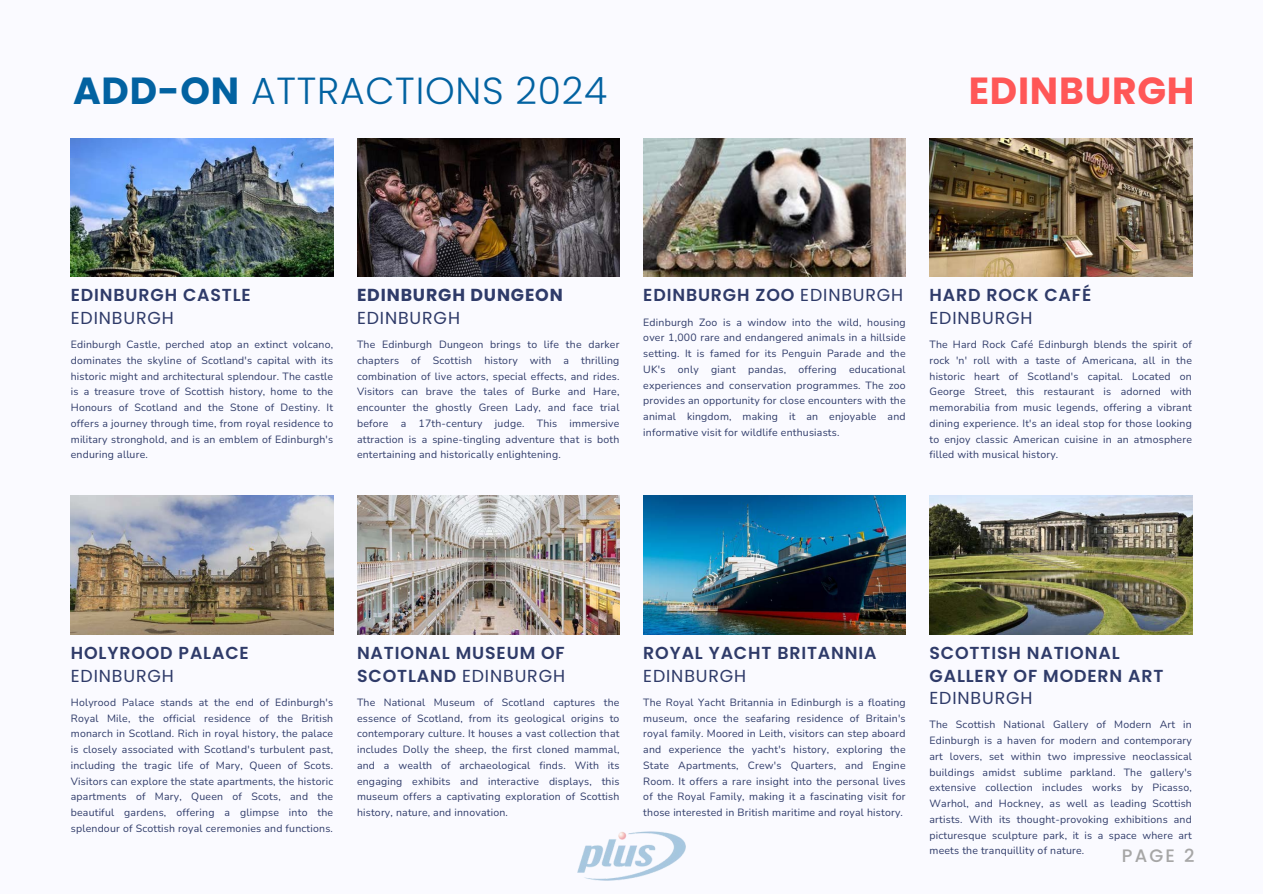
<style>
.page{position:relative;width:1263px;height:894px;background:#fff}
.page>*{position:absolute;margin:0;border:0;box-sizing:border-box;transform-origin:0 0}
.t1{font:300 37.65px "Poppins";letter-spacing:.02em;color:#0262a1}
.t2{font:700 37.65px "Poppins";letter-spacing:.02em;color:#ff5757}
.t3{font:500 18px "Poppins";color:#a6a6a6}
.t4{font:600 17.4px/22.5px "Poppins";letter-spacing:.05em;color:#2f3b69}
.t5{font:700 17.4px/22.5px "Poppins";letter-spacing:.05em;color:#2f3b69}
.t6{font:10.5px/15.8px "Nunito";letter-spacing:.02em;color:#2f3b69;text-align:justify}
.s1{font-weight:700}
.s2{font-weight:400}
</style>
<div class="page">
<div style="left:0;top:0;width:1263px;height:893px;background:#fafaff"></div>
<img style="left:577px;top:831px;width:108px;height:50px">
<img style="left:71px;top:138px;width:262px;height:139px">
<img style="left:643px;top:138px;width:263px;height:139px">
<img style="left:929px;top:138px;width:263px;height:139px">
<img style="left:71px;top:496px;width:262px;height:138px">
<img style="left:357px;top:496px;width:263px;height:138px">
<img style="left:643px;top:496px;width:263px;height:138px">
<img style="left:929px;top:496px;width:263px;height:138px">
<img style="left:357px;top:138px;width:263px;height:139px">
<p class="t1" style="left:73px;top:64px;width:536px"><span class="s1">ADD-ON</span> ATTRACTIONS 2024</p>
<p class="t2" style="left:969px;top:64px;width:227px">EDINBURGH</p>
<p class="t4" style="left:71px;top:284px;width:182px">EDINBURGH CASTLE<br><span class="s2">EDINBURGH</span></p>
<p class="t6" style="left:71px;top:336px;width:264px">Edinburgh Castle, perched atop an extinct volcano, dominates the skyline of Scotland's capital with its historic might and architectural splendour. The castle is a treasure trove of Scottish history, home to the Honours of Scotland and the Stone of Destiny. It offers a journey through time, from royal residence to military stronghold, and is an emblem of Edinburgh's enduring allure.</p>
<p class="t5" style="left:357px;top:284px;width:207px">EDINBURGH DUNGEON<br><span class="s2">EDINBURGH</span></p>
<p class="t6" style="left:357px;top:336px;width:264px">The Edinburgh Dungeon brings to life the darker chapters of Scottish history with a thrilling combination of live actors, special effects, and rides.<br>Visitors can brave the tales of Burke and Hare, encounter the ghostly Green Lady, and face trial before a 17th-century judge. This immersive attraction is a spine-tingling adventure that is both entertaining and historically enlightening.</p>
<p class="t4" style="left:643px;top:284px;width:262px">EDINBURGH ZOO <span class="s2">EDINBURGH</span></p>
<p class="t6" style="left:643px;top:314px;width:264px">Edinburgh Zoo is a window into the wild, housing over 1,000 rare and endangered animals in a hillside setting. It is famed for its Penguin Parade and the UK's only giant pandas, offering educational experiences and conservation programmes. The zoo provides an opportunity for close encounters with the animal kingdom, making it an enjoyable and informative visit for wildlife enthusiasts.</p>
<p class="t4" style="left:929px;top:284px;width:163px">HARD ROCK CAFÉ<br><span class="s2">EDINBURGH</span></p>
<p class="t6" style="left:929px;top:336px;width:264px">The Hard Rock Café Edinburgh blends the spirit of rock 'n' roll with a taste of Americana, all in the historic heart of Scotland's capital. Located on George Street, this restaurant is adorned with memorabilia from music legends, offering a vibrant dining experience. It's an ideal stop for those looking to enjoy classic American cuisine in an atmosphere filled with musical history.</p>
<p class="t4" style="left:71px;top:641px;width:180px">HOLYROOD PALACE<br><span class="s2">EDINBURGH</span></p>
<p class="t6" style="left:71px;top:694px;width:264px">Holyrood Palace stands at the end of Edinburgh's Royal Mile, the official residence of the British monarch in Scotland. Rich in royal history, the palace is closely associated with Scotland's turbulent past, including the tragic life of Mary, Queen of Scots.<br>Visitors can explore the state apartments, the historic apartments of Mary, Queen of Scots, and the beautiful gardens, offering a glimpse into the splendour of Scottish royal ceremonies and functions.</p>
<p class="t4" style="left:357px;top:641px;width:210px">NATIONAL MUSEUM OF<br>SCOTLAND <span class="s2">EDINBURGH</span></p>
<p class="t6" style="left:357px;top:694px;width:264px">The National Museum of Scotland captures the essence of Scotland, from its geological origins to contemporary culture. It houses a vast collection that includes Dolly the sheep, the first cloned mammal, and a wealth of archaeological finds. With its engaging exhibits and interactive displays, this museum offers a captivating exploration of Scottish history, nature, and innovation.</p>
<p class="t4" style="left:643px;top:641px;width:235px">ROYAL YACHT BRITANNIA<br><span class="s2">EDINBURGH</span></p>
<p class="t6" style="left:643px;top:694px;width:264px">The Royal Yacht Britannia in Edinburgh is a floating museum, once the seafaring residence of Britain's royal family. Moored in Leith, visitors can step aboard and experience the yacht's history, exploring the State Apartments, Crew's Quarters, and Engine Room. It offers a rare insight into the personal lives of the Royal Family, making it a fascinating visit for those interested in British maritime and royal history.</p>
<p class="t4" style="left:929px;top:641px;width:235px">SCOTTISH NATIONAL<br>GALLERY OF MODERN ART<br><span class="s2">EDINBURGH</span></p>
<p class="t6" style="left:929px;top:717px;width:264px">The Scottish National Gallery of Modern Art in Edinburgh is a haven for modern and contemporary art lovers, set within two impressive neoclassical buildings amidst sublime parkland. The gallery's extensive collection includes works by Picasso, Warhol, and Hockney, as well as leading Scottish artists. With its thought-provoking exhibitions and picturesque sculpture park, it is a space where art meets the tranquillity of nature.</p>
<p class="t3" style="left:1122px;top:843px;width:74px">PAGE 2</p>
</div>
